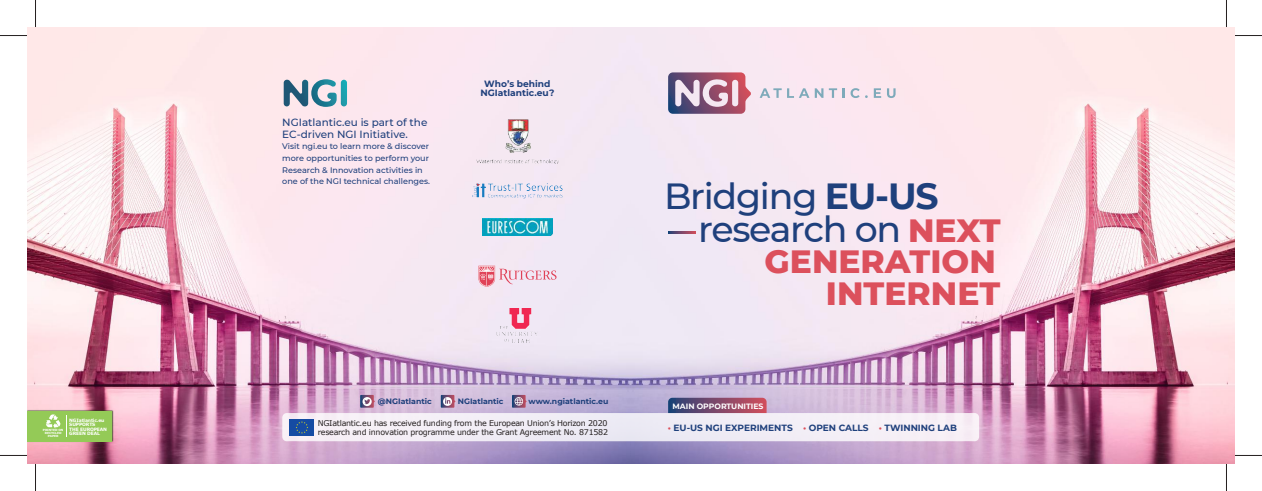
<style>
.page{position:relative;width:1262px;height:491px;background:#fff}
.page>*{position:absolute;margin:0;border:0;box-sizing:border-box;transform-origin:0 0}
.t1{font:500 36.3px/32.7px "Montserrat";letter-spacing:-.035em;color:#1f407c}
.t2{font:800 32.9px/31.5px "Montserrat";color:#dc505c;text-align:right}
.t3{font:500 10.4px/11.6px "Montserrat";color:#1f407c}
.t4{font:700 9.1px/9.1px "Montserrat";color:#1f407c;text-align:center}
.t5{font:700 9px "Montserrat";color:#1f407c}
.t6{font:500 8.1px/11.6px "Montserrat";color:#1f407c}
.t7{font:7.9px/9.5px "Verdana";letter-spacing:-.03em;color:#241f1f}
.t8{font:700 7.8px "Montserrat";color:#1f407c}
.t9{font:700 7.7px "Montserrat";color:#fff}
.t10{font:700 4.5px/4.5px "Verdana";letter-spacing:-.03em;color:#fff}
.t11{font:700 2.9px/2.9px "Verdana";letter-spacing:-.03em;color:#fff;text-align:center;scale:1.04 1}
.s1{font-weight:700}
.s2{font-weight:800;font-size:32.9px;color:#dc505c}
.s3{color:#dc505c}
</style>
<div class="page">
<img style="left:27px;top:27px;width:1208px;height:437px">
<svg style="left:668px;top:231px;width:27px;height:2px"></svg>
<svg style="left:668px;top:72px;width:83px;height:42px;background:#a97f98"></svg>
<svg style="left:759px;top:88px;width:22px;height:10px"></svg>
<svg style="left:787px;top:88px;width:36px;height:10px"></svg>
<svg style="left:829px;top:88px;width:15px;height:10px"></svg>
<svg style="left:850px;top:88px;width:9px;height:10px"></svg>
<svg style="left:873px;top:88px;width:8px;height:10px"></svg>
<svg style="left:887px;top:88px;width:8px;height:10px"></svg>
<img style="left:483px;top:218px;width:69px;height:17px">
<img style="left:476px;top:119px;width:82px;height:44px">
<svg style="left:478px;top:265px;width:78px;height:22px;background:#eec4d2"></svg>
<img style="left:497px;top:309px;width:41px;height:33px">
<img style="left:471px;top:180px;width:92px;height:21px">
<svg style="left:282px;top:395px;width:697px;height:46px"></svg>
<img style="left:27px;top:374px;width:121px;height:90px">
<div style="left:27px;top:411px;width:85px;height:30px;background:#94ca57"></div>
<svg style="left:46px;top:414px;width:21px;height:23px"></svg>
<div style="left:341px;top:80px;width:6px;height:26px;background:#1ca2af;border-radius:3px"></div>
<svg style="left:284px;top:79px;width:53px;height:28px"></svg>
<svg style="left:0;top:35px;width:27px;height:1px"></svg>
<svg style="left:1235px;top:35px;width:27px;height:1px"></svg>
<svg style="left:0;top:455px;width:27px;height:1px"></svg>
<svg style="left:1235px;top:455px;width:27px;height:1px"></svg>
<svg style="left:35px;top:0;width:1px;height:27px"></svg>
<svg style="left:35px;top:464px;width:1px;height:27px"></svg>
<svg style="left:1226px;top:0;width:1px;height:27px"></svg>
<svg style="left:1226px;top:464px;width:1px;height:27px"></svg>
<h3 class="t3" style="left:282px;top:116px;width:147px">NGIatlantic.eu is part of the<br>EC-driven NGI Initiative.</h3>
<p class="t6" style="left:282px;top:140px;width:149px">Visit ngi.eu to learn more &amp; discover more opportunities to perform your Research &amp; Innovation activities in one of the NGI technical challenges.</p>
<p class="t4" style="left:480px;top:79px;width:75px">Who’s behind<br>NGIatlantic.eu?</p>
<p class="t8" style="left:378px;top:395px;width:55px">@NGIatlantic</p>
<p class="t8" style="left:458px;top:395px;width:47px">NGIatlantic</p>
<p class="t8" style="left:528px;top:395px;width:81px">www.ngiatlantic.eu</p>
<p class="t10" style="left:69px;top:417px;width:39px">NGIatlantic.eu<br>SUPPORTS<br>THE EUROPEAN<br>GREEN DEAL</p>
<p class="t11" style="left:43px;top:429px;width:21px">PRINTED ON<br>RECYCLED<br>PAPER</p>
<p class="t7" style="left:318px;top:418px;width:292px">NGIatlantic.eu has received funding from the European Union’s Horizon 2020 research and innovation programme under the Grant Agreement No. 871582</p>
<h1 class="t1" style="left:698px;top:178px;width:304px;text-indent:-34px">Bridging <span class="s1">EU-US </span>research on <span class="s2">NEXT</span></h1>
<h2 class="t2" style="left:764px;top:244px;width:237px">GENERATION<br>INTERNET</h2>
<p class="t9" style="left:672px;top:400px;width:92px">MAIN OPPORTUNITIES</p>
<p class="t5" style="left:668px;top:421px;width:290px"><span class="s3">•</span> EU-US NGI EXPERIMENTS <span class="s3">•</span> OPEN CALLS <span class="s3">•</span> TWINNING LAB</p>
</div>
